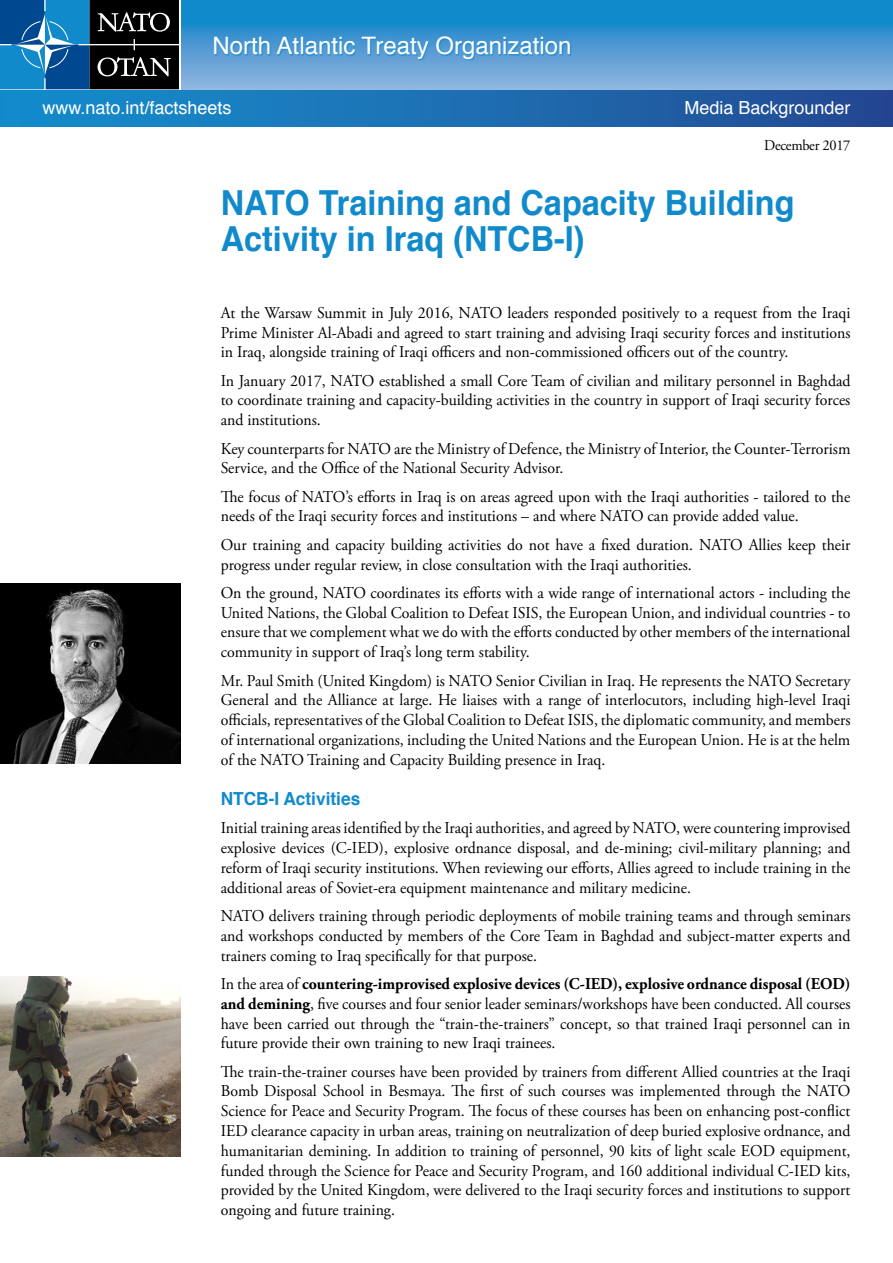
<style>
.page{position:relative;width:893px;height:1263px;background:#fff}
.page>*{position:absolute;margin:0;border:0;box-sizing:border-box;transform-origin:0 0}
.t1{font:700 34.5px/36px "Helvetica";color:#118acb;scale:.94 1}
.t2{font:24px "Helvetica";color:#fff}
.t3{font:18px "Helvetica";color:#fff}
.t4{font:700 18px "Helvetica";color:#118acb;scale:.96 1}
.t5{font:16.5px/19.8px "Adobe Garamond Pro";color:#000;text-align:justify;scale:.96 1}
.t6{font:15px "Adobe Garamond Pro";letter-spacing:-.02em;color:#000;scale:.96 1}
.s1{font-weight:700}
</style>
<div class="page">
<svg style="left:181px;top:0;width:712px;height:89px;background:#4699d2"></svg>
<svg style="left:0;top:89px;width:180px;height:2px"></svg>
<svg style="left:0;top:0;width:179px;height:89px;background:#1f4b69"></svg>
<div style="left:215px;top:37px;width:357px;height:24px;background:#118acb;opacity:.75"></div>
<div style="left:0;top:91px;width:893px;height:36px;background:linear-gradient(to right,#1491cf,#254a93)"></div>
<img style="left:0;top:583px;width:180px;height:181px">
<img style="left:0;top:976px;width:180px;height:181px">
<h2 class="t2" style="left:213px;top:27px;width:360px">North Atlantic Treaty Organization</h2>
<p class="t3" style="left:43px;top:94px;width:191px">www.nato.int/factsheets</p>
<p class="t3" style="left:684px;top:94px;width:168px">Media Backgrounder</p>
<p class="t6" style="left:764px;top:136px;width:91px">December 2017</p>
<h1 class="t1" style="left:221px;top:185px;width:612px">NATO Training and Capacity Building<br>Activity in Iraq (NTCB-I)</h1>
<p class="t5" style="left:221px;top:303px;width:658px">At the Warsaw Summit in July 2016, NATO leaders responded positively to a request from the Iraqi Prime Minister Al-Abadi and agreed to start training and advising Iraqi security forces and institutions in Iraq, alongside training of Iraqi officers and non-commissioned officers out of the country.</p>
<p class="t5" style="left:221px;top:371px;width:657px">In January 2017, NATO established a small Core Team of civilian and military personnel in Baghdad to coordinate training and capacity-building activities in the country in support of Iraqi security forces and institutions.</p>
<p class="t5" style="left:221px;top:439px;width:657px">Key counterparts for NATO are the Ministry of Defence, the Ministry of Interior, the Counter-Terrorism<br>Service, and the Office of the National Security Advisor.</p>
<p class="t5" style="left:221px;top:487px;width:657px">The focus of NATO’s efforts in Iraq is on areas agreed upon with the Iraqi authorities - tailored to the needs of the Iraqi security forces and institutions – and where NATO can provide added value.</p>
<p class="t5" style="left:221px;top:535px;width:657px">Our training and capacity building activities do not have a fixed duration. NATO Allies keep their progress under regular review, in close consultation with the Iraqi authorities.</p>
<p class="t5" style="left:221px;top:583px;width:657px">On the ground, NATO coordinates its efforts with a wide range of international actors - including the United Nations, the Global Coalition to Defeat ISIS, the European Union, and individual countries - to ensure that we complement what we do with the efforts conducted by other members of the international community in support of Iraq’s long term stability.</p>
<p class="t5" style="left:221px;top:671px;width:657px">Mr. Paul Smith (United Kingdom) is NATO Senior Civilian in Iraq. He represents the NATO Secretary General and the Alliance at large. He liaises with a range of interlocutors, including high-level Iraqi officials, representatives of the Global Coalition to Defeat ISIS, the diplomatic community, and members of international organizations, including the United Nations and the European Union. He is at the helm of the NATO Training and Capacity Building presence in Iraq.</p>
<p class="t4" style="left:221px;top:784px;width:147px">NTCB-I Activities</p>
<p class="t5" style="left:221px;top:819px;width:657px">Initial training areas identified by the Iraqi authorities, and agreed by NATO, were countering improvised explosive devices (C-IED), explosive ordnance disposal, and de-mining; civil-military planning; and reform of Iraqi security institutions. When reviewing our efforts, Allies agreed to include training in the additional areas of Soviet-era equipment maintenance and military medicine.</p>
<p class="t5" style="left:221px;top:906px;width:657px">NATO delivers training through periodic deployments of mobile training teams and through seminars and workshops conducted by members of the Core Team in Baghdad and subject-matter experts and trainers coming to Iraq specifically for that purpose.</p>
<p class="t5" style="left:221px;top:974px;width:657px">In the area of <span class="s1">countering-improvised explosive devices (C-IED), explosive ordnance disposal (EOD) and demining</span>, five courses and four senior leader seminars/workshops have been conducted. All courses have been carried out through the “train-the-trainers” concept, so that trained Iraqi personnel can in future provide their own training to new Iraqi trainees.</p>
<p class="t5" style="left:221px;top:1062px;width:657px">The train-the-trainer courses have been provided by trainers from different Allied countries at the Iraqi Bomb Disposal School in Besmaya. The first of such courses was implemented through the NATO Science for Peace and Security Program. The focus of these courses has been on enhancing post-conflict IED clearance capacity in urban areas, training on neutralization of deep buried explosive ordnance, and humanitarian demining. In addition to training of personnel, 90 kits of light scale EOD equipment, funded through the Science for Peace and Security Program, and 160 additional individual C-IED kits, provided by the United Kingdom, were delivered to the Iraqi security forces and institutions to support ongoing and future training.</p>
</div>
